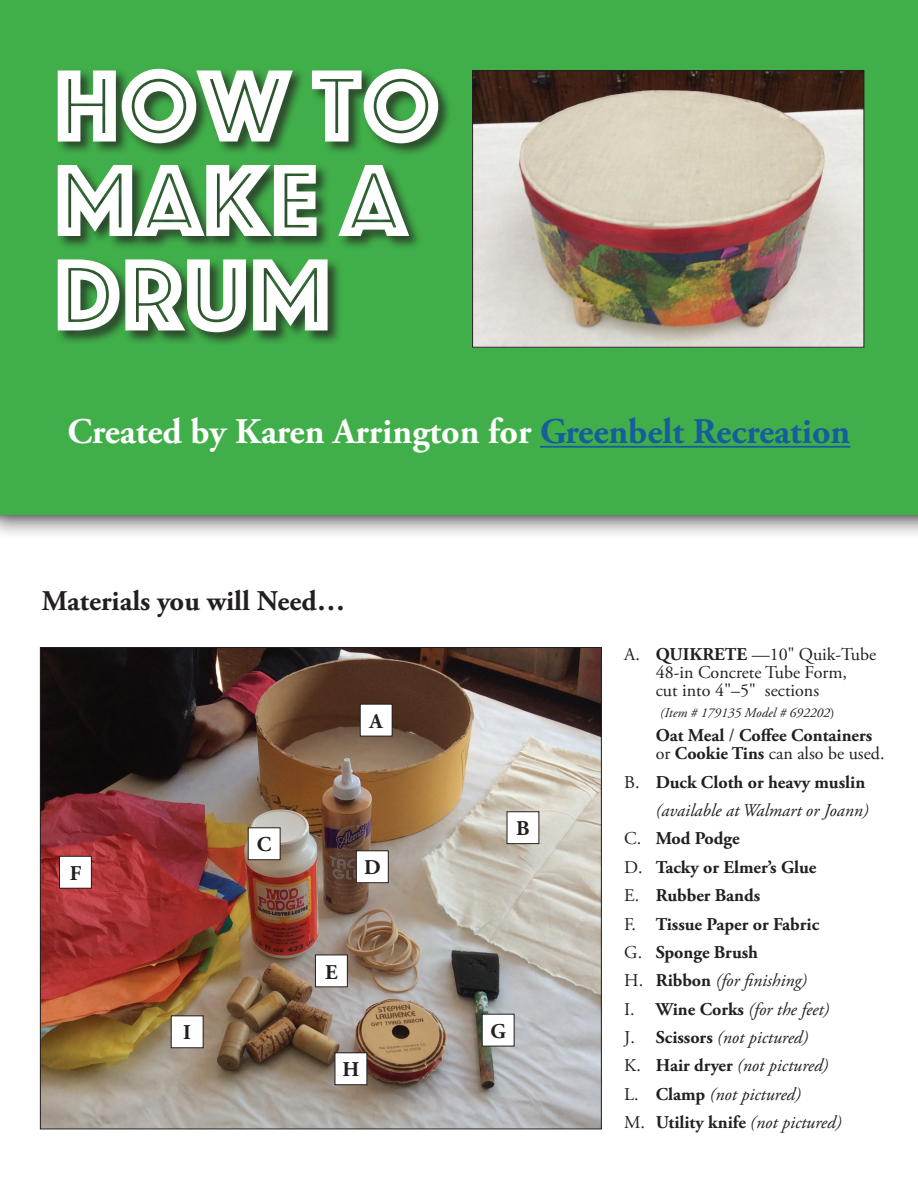
<style>
.page{position:relative;width:918px;height:1188px;background:#fff}
.page>*{position:absolute;margin:0;border:0;box-sizing:border-box;transform-origin:0 0}
.t1{font:106.5px/94.5px "Phosphate Inline";color:#fff}
.t2{font:700 36px "Adobe Garamond Pro";color:#fff}
.t3{font:700 28.5px "Adobe Garamond Pro";color:#231f20}
.t4{font:700 21px "Adobe Garamond Pro";color:#231f20}
.t5{font:italic 18px "Adobe Garamond Pro";color:#231f20}
.t6{font:700 18px/18px "Adobe Garamond Pro";color:#231f20}
.t7{font:18px/18px "Adobe Garamond Pro";color:#231f20}
.t8{font:italic 13.5px "Adobe Garamond Pro";color:#231f20}
.s1{color:#175d9e}
.s2{font-weight:700}
.s3{font-style:normal}
.s4{font-weight:400}
.s5{font-weight:700;font-style:normal}
</style>
<div class="page">
<div style="left:0;top:0;width:918px;height:540px;background:#231f20;opacity:.45"></div>
<div style="left:0;top:0;width:918px;height:514px;background:#40ae49"></div>
<img style="left:475px;top:73px;width:387px;height:272px">
<div style="left:473px;top:71px;width:391px;height:276px;border:1px solid #231f20"></div>
<div style="left:56px;top:67px;width:396px;height:279px;background:#231f20;opacity:.75"></div>
<img style="left:42px;top:649px;width:558px;height:478px">
<div style="left:360px;top:704px;width:32px;height:32px;background:#fff"></div>
<div style="left:507px;top:812px;width:32px;height:32px;background:#fff"></div>
<div style="left:248px;top:828px;width:32px;height:32px;background:#fff"></div>
<div style="left:248px;top:828px;width:32px;height:32px;border:1px solid #231f20"></div>
<div style="left:356px;top:851px;width:32px;height:32px;background:#fff"></div>
<div style="left:356px;top:851px;width:32px;height:32px;border:1px solid #231f20"></div>
<div style="left:60px;top:856px;width:31px;height:32px;background:#fff"></div>
<div style="left:59px;top:856px;width:33px;height:32px;border:1px solid #231f20"></div>
<div style="left:482px;top:1014px;width:32px;height:32px;background:#fff"></div>
<div style="left:315px;top:955px;width:32px;height:32px;background:#fff"></div>
<div style="left:171px;top:1016px;width:32px;height:32px;background:#fff"></div>
<div style="left:171px;top:1016px;width:32px;height:32px;border:1px solid #231f20"></div>
<div style="left:335px;top:1053px;width:32px;height:32px;background:#fff"></div>
<hr style="left:540px;top:446px;width:310px;height:2px;background:#175d9e">
<h1 class="t1" style="left:54px;top:53px;width:388px">HOW TO<br>MAKE A<br>DRUM</h1>
<h2 class="t2" style="left:68px;top:411px;width:784px">Created by Karen Arrington for <span class="s1">Greenbelt Recreation</span></h2>
<h3 class="t3" style="left:42px;top:585px;width:305px">Materials you will Need…</h3>
<p class="t4" style="left:370px;top:709px;width:15px">A</p>
<p class="t4" style="left:257px;top:832px;width:16px">C</p>
<p class="t4" style="left:70px;top:861px;width:13px">F</p>
<p class="t4" style="left:364px;top:855px;width:18px">D</p>
<p class="t4" style="left:183px;top:1021px;width:9px">I</p>
<p class="t4" style="left:325px;top:960px;width:14px">E</p>
<p class="t4" style="left:342px;top:1057px;width:18px">H</p>
<p class="t4" style="left:516px;top:816px;width:15px">B</p>
<p class="t4" style="left:490px;top:1019px;width:17px">G</p>
<p class="t7" style="left:656px;top:646px;width:222px;text-indent:-32px">A. <span class="s2">QUIKRETE</span> —10" Quik-Tube<br>48-in Concrete Tube Form,<br>cut into 4"–5" sections</p>
<p class="t8" style="left:660px;top:704px;width:176px">(Item # 179135 Model # 692202<span class="s3">)</span></p>
<p class="t6" style="left:656px;top:727px;width:230px">Oat Meal <span class="s4">/</span> Coffee Containers <span class="s4">or</span> Cookie Tins <span class="s4">can also be used.</span></p>
<p class="t6" style="left:624px;top:773px;width:243px"><span class="s4">B.</span> Duck Cloth or heavy muslin</p>
<p class="t5" style="left:656px;top:800px;width:214px">(available at Walmart or Joann)</p>
<p class="t6" style="left:624px;top:830px;width:117px"><span class="s4">C.</span> Mod Podge</p>
<p class="t6" style="left:624px;top:858px;width:194px"><span class="s4">D.</span> Tacky or Elmer’s Glue</p>
<p class="t6" style="left:624px;top:887px;width:138px"><span class="s4">E.</span> Rubber Bands</p>
<p class="t6" style="left:624px;top:915px;width:196px"><span class="s4">F.</span> Tissue Paper or Fabric</p>
<p class="t6" style="left:624px;top:944px;width:135px"><span class="s4">G.</span> Sponge Brush</p>
<p class="t5" style="left:624px;top:970px;width:184px"><span class="s3">H.</span> <span class="s5">Ribbon</span> (for finishing)</p>
<p class="t5" style="left:624px;top:998px;width:207px"><span class="s3">I.</span> <span class="s5">Wine Corks</span> (for the feet)</p>
<p class="t5" style="left:624px;top:1026px;width:186px"><span class="s3">J.</span> <span class="s5">Scissors</span> (not pictured)</p>
<p class="t5" style="left:624px;top:1055px;width:206px"><span class="s3">K.</span> <span class="s5">Hair dryer</span> (not pictured)</p>
<p class="t5" style="left:624px;top:1083px;width:178px"><span class="s3">L.</span> <span class="s5">Clamp</span> (not pictured)</p>
<p class="t5" style="left:624px;top:1111px;width:219px"><span class="s3">M.</span> <span class="s5">Utility knife</span> (not pictured)</p>
</div>
